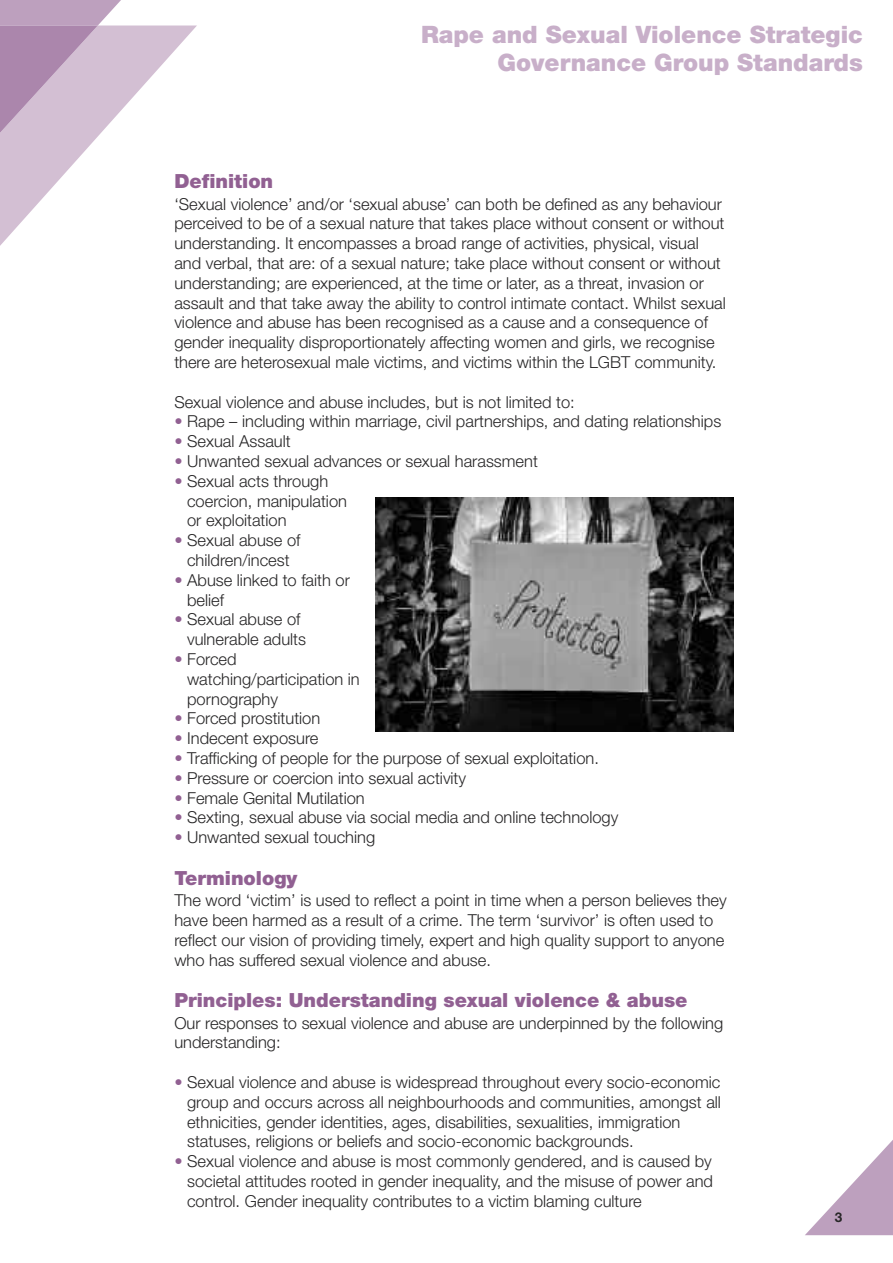
<style>
.page{position:relative;width:893px;height:1263px;background:#fff}
.page>*{position:absolute;margin:0;border:0;box-sizing:border-box;transform-origin:0 0}
.t1{font:900 24px/28.8px "Helvetica Neue LT";color:#c8afc9;text-align:right}
.t2{font:900 19.5px "Helvetica Neue LT";color:#916092}
.t3{font:300 16.5px/19.8px "Helvetica Neue LT";color:#272627}
.t4{font:700 13.5px "Helvetica Neue LT";color:#272627}
.s1{color:#916092}
</style>
<div class="page">
<svg style="left:0;top:26px;width:197px;height:220px"></svg>
<svg style="left:0;top:0;width:133px;height:151px"></svg>
<svg style="left:805px;top:1140px;width:88px;height:95px"></svg>
<img style="left:376px;top:497px;width:357px;height:235px">
<h1 class="t1" style="left:421px;top:22px;width:443px">Rape and Sexual Violence Strategic<br>Governance Group Standards</h1>
<p class="t2" style="left:174px;top:174px;width:100px">Definition</p>
<p class="t3" style="left:174px;top:195px;width:553px">‘Sexual violence’ and/or ‘sexual abuse’ can both be defined as any behaviour perceived to be of a sexual nature that takes place without consent or without understanding. It encompasses a broad range of activities, physical, visual and verbal, that are: of a sexual nature; take place without consent or without understanding; are experienced, at the time or later, as a threat, invasion or assault and that take away the ability to control intimate contact. Whilst sexual violence and abuse has been recognised as a cause and a consequence of gender inequality disproportionately affecting women and girls, we recognise there are heterosexual male victims, and victims within the LGBT community.</p>
<p class="t3" style="left:174px;top:393px;width:402px">Sexual violence and abuse includes, but is not limited to:</p>
<p class="t3" style="left:174px;top:413px;width:548px"><span class="s1">•</span> Rape – including within marriage, civil partnerships, and dating relationships</p>
<p class="t3" style="left:174px;top:433px;width:118px"><span class="s1">•</span> Sexual Assault</p>
<p class="t3" style="left:174px;top:453px;width:365px"><span class="s1">•</span> Unwanted sexual advances or sexual harassment</p>
<p class="t3" style="left:187px;top:472px;width:161px;text-indent:-13px"><span class="s1">•</span> Sexual acts through coercion, manipulation or exploitation</p>
<p class="t3" style="left:174px;top:532px;width:128px;text-align:center"><span class="s1">•</span> Sexual abuse of children/incest</p>
<p class="t3" style="left:187px;top:571px;width:164px;text-indent:-13px"><span class="s1">•</span> Abuse linked to faith or belief</p>
<p class="t3" style="left:187px;top:611px;width:121px;text-indent:-13px"><span class="s1">•</span> Sexual abuse of vulnerable adults</p>
<p class="t3" style="left:187px;top:651px;width:174px;text-indent:-13px"><span class="s1">•</span> Forced watching/participation in pornography</p>
<p class="t3" style="left:174px;top:710px;width:147px"><span class="s1">•</span> Forced prostitution</p>
<p class="t3" style="left:174px;top:730px;width:146px"><span class="s1">•</span> Indecent exposure</p>
<p class="t3" style="left:174px;top:750px;width:426px"><span class="s1">•</span> Trafficking of people for the purpose of sexual exploitation.</p>
<p class="t3" style="left:174px;top:769px;width:293px"><span class="s1">•</span> Pressure or coercion into sexual activity</p>
<p class="t3" style="left:174px;top:789px;width:192px"><span class="s1">•</span> Female Genital Mutilation</p>
<p class="t3" style="left:174px;top:809px;width:446px"><span class="s1">•</span> Sexting, sexual abuse via social media and online technology</p>
<p class="t3" style="left:174px;top:829px;width:202px"><span class="s1">•</span> Unwanted sexual touching</p>
<p class="t2" style="left:174px;top:871px;width:125px">Terminology</p>
<p class="t3" style="left:174px;top:892px;width:554px">The word ‘victim’ is used to reflect a point in time when a person believes they have been harmed as a result of a crime. The term ‘survivor’ is often used to reflect our vision of providing timely, expert and high quality support to anyone who has suffered sexual violence and abuse.</p>
<p class="t2" style="left:174px;top:993px;width:515px">Principles: Understanding sexual violence &amp; abuse</p>
<p class="t3" style="left:174px;top:1014px;width:550px">Our responses to sexual violence and abuse are underpinned by the following understanding:</p>
<p class="t3" style="left:187px;top:1074px;width:535px;text-indent:-13px"><span class="s1">•</span> Sexual violence and abuse is widespread throughout every socio-economic group and occurs across all neighbourhoods and communities, amongst all ethnicities, gender identities, ages, disabilities, sexualities, immigration statuses, religions or beliefs and socio-economic backgrounds.</p>
<p class="t3" style="left:187px;top:1153px;width:527px;text-align:justify;text-indent:-13px"><span class="s1">•</span> Sexual violence and abuse is most commonly gendered, and is caused by societal attitudes rooted in gender inequality, and the misuse of power and control. Gender inequality contributes to a victim blaming culture</p>
<p class="t4" style="left:835px;top:1212px;width:9px">3</p>
</div>
